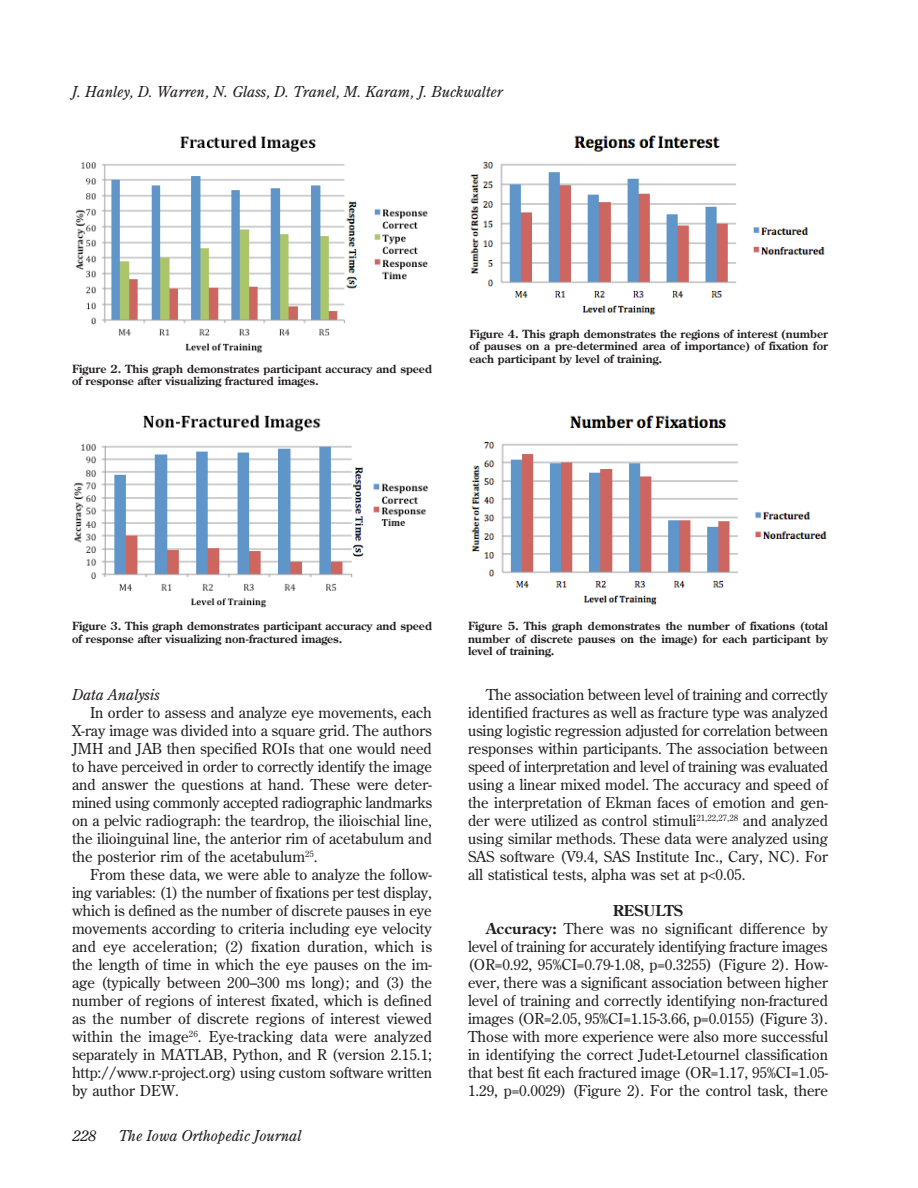
<style>
.page{position:relative;width:918px;height:1188px;background:#fff}
.page>*{position:absolute;margin:0;border:0;box-sizing:border-box;transform-origin:0 0}
.main_text{font:15px/18px "Century Old Style";color:#231f20;text-align:justify}
.h3__left-italics{font:italic 15px "Century Old Style";color:#231f20}
.h1__center-CAPS{font:700 15px "Century Old Style";color:#231f20}
.captions{font:700 11.25px/12.8px "Century Old Style";color:#231f20}
.s1{font-weight:700}
</style>
<div class="page">
<img style="left:75px;top:135px;width:353px;height:219px">
<img style="left:74px;top:414px;width:355px;height:193px">
<img style="left:470px;top:135px;width:355px;height:180px">
<img style="left:471px;top:415px;width:356px;height:190px">
<p class="h3__left-italics" style="left:72px;top:83px;width:432px">J. Hanley, D. Warren, N. Glass, D. Tranel, M. Karam, J. Buckwalter</p>
<p class="captions" style="left:72px;top:362px;width:362px">Figure 2. This graph demonstrates participant accuracy and speed of response after visualizing fractured images.</p>
<p class="captions" style="left:470px;top:327px;width:360px;text-align:justify">Figure 4. This graph demonstrates the regions of interest (number of pauses on a pre-determined area of importance) of fixation for each participant by level of training.</p>
<p class="captions" style="left:72px;top:619px;width:362px">Figure 3. This graph demonstrates participant accuracy and speed of response after visualizing non-fractured images.</p>
<p class="h3__left-italics" style="left:72px;top:685px;width:89px">Data Analysis</p>
<p class="main_text" style="left:72px;top:703px;width:362px;text-indent:18px">In order to assess and analyze eye movements, each X-ray image was divided into a square grid. The authors JMH and JAB then specified ROIs that one would need to have perceived in order to correctly identify the image and answer the questions at hand. These were deter&shy;mined using commonly accepted radiographic landmarks on a pelvic radiograph: the teardrop, the ilioischial line, the ilioinguinal line, the anterior rim of acetabulum and the posterior rim of the acetabulum<sup>25</sup>.</p>
<p class="main_text" style="left:72px;top:865px;width:362px;text-indent:18px">From these data, we were able to analyze the follow&shy;ing variables: (1) the number of fixations per test display, which is defined as the number of discrete pauses in eye movements according to criteria including eye velocity and eye acceleration; (2) fixation duration, which is the length of time in which the eye pauses on the im&shy;age (typically between 200–300 ms long); and (3) the number of regions of interest fixated, which is defined as the number of discrete regions of interest viewed within the image<sup>26</sup>. Eye-tracking data were analyzed separately in MATLAB, Python, and R (version 2.15.1; http://www.r-project.org) using custom software written by author DEW.</p>
<p class="h3__left-italics" style="left:72px;top:1127px;width:26px">228</p>
<p class="h3__left-italics" style="left:119px;top:1127px;width:184px">The Iowa Orthopedic Journal</p>
<p class="captions" style="left:468px;top:619px;width:362px;text-align:justify">Figure 5. This graph demonstrates the number of fixations (total number of discrete pauses on the image) for each participant by level of training.</p>
<p class="main_text" style="left:468px;top:685px;width:362px;text-indent:18px">The association between level of training and correctly identified fractures as well as fracture type was analyzed using logistic regression adjusted for correlation between responses within participants. The association between speed of interpretation and level of training was evaluated using a linear mixed model. The accuracy and speed of the interpretation of Ekman faces of emotion and gen&shy;der were utilized as control stimuli<sup>21,22,27,28</sup> and analyzed using similar methods. These data were analyzed using SAS software (V9.4, SAS Institute Inc., Cary, NC). For all statistical tests, alpha was set at p&lt;0.05.</p>
<p class="h1__center-CAPS" style="left:613px;top:900px;width:71px">RESULTS</p>
<p class="main_text" style="left:468px;top:919px;width:362px;text-indent:18px"><span class="s1">Accuracy:</span> There was no significant difference by level of training for accurately identifying fracture images (OR=0.92, 95%CI=0.79-1.08, p=0.3255) (Figure 2). How&shy;ever, there was a significant association between higher level of training and correctly identifying non-fractured images (OR=2.05, 95%CI=1.15-3.66, p=0.0155) (Figure 3).<br>Those with more experience were also more successful in identifying the correct Judet-Letournel classification that best fit each fractured image (OR=1.17, 95%CI=1.05- 1.29, p=0.0029) (Figure 2). For the control task, there</p>
</div>
